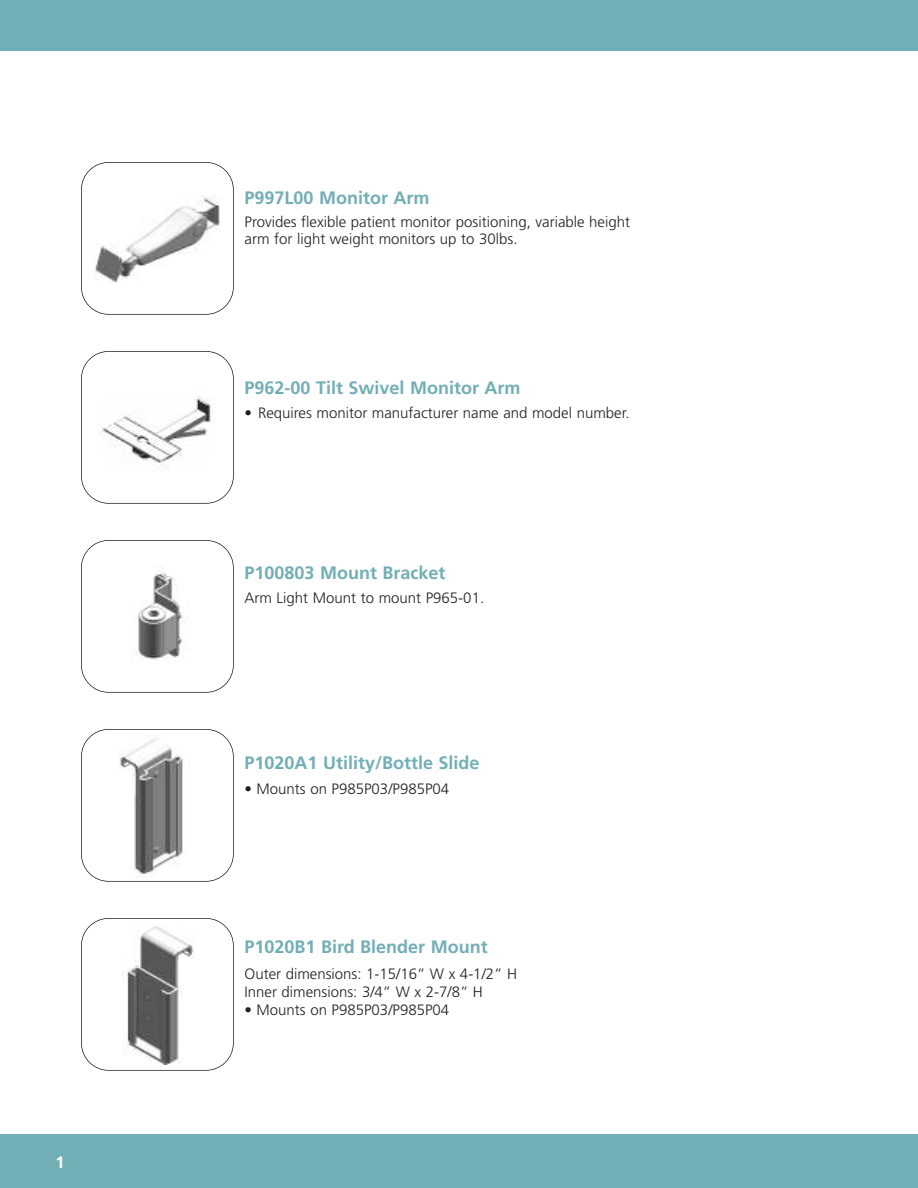
<style>
.page{position:relative;width:918px;height:1188px;background:#fff}
.page>*{position:absolute;margin:0;border:0;box-sizing:border-box;transform-origin:0 0}
.t1{font:700 18px "Frutiger";color:#72aeb6}
.t2{font:700 16.5px "Frutiger";color:#fff}
.t3{font:300 15px/16.5px "Frutiger";color:#231f20}
</style>
<div class="page">
<div style="left:0;top:1134px;width:918px;height:54px;background:#72aeb6"></div>
<div style="left:0;top:0;width:918px;height:51px;background:#72aeb6"></div>
<img style="left:93px;top:195px;width:128px;height:88px">
<div style="left:81px;top:162px;width:153px;height:153px;border:2px solid #231f20;border-radius:28px"></div>
<img style="left:99px;top:352px;width:117px;height:151px">
<div style="left:81px;top:351px;width:153px;height:153px;border:2px solid #231f20;border-radius:28px"></div>
<img style="left:81px;top:570px;width:150px;height:107px">
<div style="left:81px;top:540px;width:153px;height:153px;border:2px solid #231f20;border-radius:28px"></div>
<img style="left:120px;top:738px;width:63px;height:137px">
<div style="left:81px;top:729px;width:153px;height:153px;border:2px solid #231f20;border-radius:28px"></div>
<img style="left:123px;top:926px;width:71px;height:139px">
<div style="left:81px;top:918px;width:153px;height:153px;border:2px solid #231f20;border-radius:28px"></div>
<p class="t2" style="left:56px;top:1156px;width:11px">1</p>
<p class="t1" style="left:245px;top:190px;width:187px">P997L00 Monitor Arm</p>
<p class="t3" style="left:245px;top:215px;width:387px">Provides flexible patient monitor positioning, variable height arm for light weight monitors up to 30lbs.</p>
<p class="t1" style="left:245px;top:380px;width:278px">P962-00 Tilt Swivel Monitor Arm</p>
<p class="t3" style="left:245px;top:406px;width:387px">• Requires monitor manufacturer name and model number.</p>
<p class="t1" style="left:245px;top:566px;width:203px">P100803 Mount Bracket</p>
<p class="t3" style="left:245px;top:590px;width:241px">Arm Light Mount to mount P965-01.</p>
<p class="t1" style="left:245px;top:756px;width:237px">P1020A1 Utility/Bottle Slide</p>
<p class="t3" style="left:245px;top:781px;width:206px">• Mounts on P985P03/P985P04</p>
<p class="t1" style="left:245px;top:939px;width:245px">P1020B1 Bird Blender Mount</p>
<p class="t3" style="left:245px;top:966px;width:274px;line-height:18px">Outer dimensions: 1-15/16” W x 4-1/2” H<br>Inner dimensions: 3/4” W x 2-7/8” H</p>
<p class="t3" style="left:245px;top:1002px;width:206px">• Mounts on P985P03/P985P04</p>
</div>
